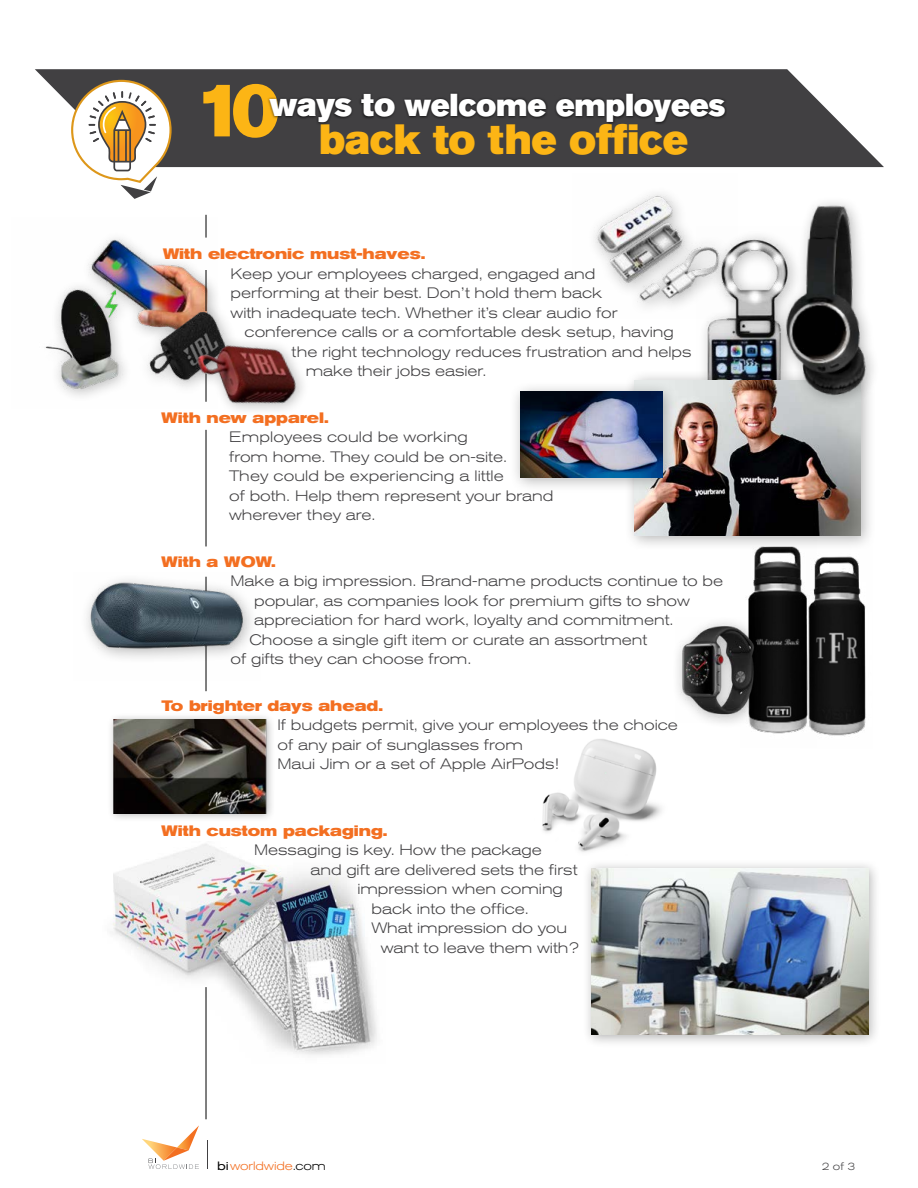
<style>
.page{position:relative;width:918px;height:1188px;background:#fff}
.page>*{position:absolute;margin:0;border:0;box-sizing:border-box;transform-origin:0 0}
.t1{font:42px "Akzidenz Grotesk BE Super";letter-spacing:-.01em;color:#fcb515}
.t2{font:31.5px "Akzidenz Grotesk BE Super";letter-spacing:-.01em;color:#fff}
.t3{font:300 expanded 15px/19.5px "Akzidenz Grotesk BE";color:#414042}
.t4{font:700 expanded 15px "Akzidenz Grotesk BE";color:#f36f21}
.t5{font:300 expanded 12px "Akzidenz Grotesk BE";letter-spacing:-.01em;color:#f36f21}
.t6{font:300 expanded 10.5px "Akzidenz Grotesk BE";color:#414042}
.s1{font-size:33px}
.s2{font-weight:400;color:#000}
.s3{color:#000}
</style>
<div class="page">
<img style="left:112px;top:844px;width:265px;height:220px">
<img style="left:45px;top:218px;width:171px;height:178px">
<svg style="left:142px;top:1125px;width:57px;height:44px"></svg>
<div style="left:139px;top:300px;width:102px;height:96px;background:#000;opacity:.3"></div>
<img style="left:137px;top:302px;width:96px;height:86px">
<img style="left:161px;top:336px;width:142px;height:105px">
<img style="left:594px;top:193px;width:102px;height:114px">
<div style="left:106px;top:712px;width:170px;height:111px;background:#000;opacity:.3"></div>
<img style="left:113px;top:719px;width:153px;height:94px">
<img style="left:542px;top:739px;width:120px;height:113px">
<div style="left:582px;top:858px;width:300px;height:190px;background:#000;opacity:.3"></div>
<img style="left:592px;top:868px;width:276px;height:167px">
<img style="left:817px;top:556px;width:49px;height:180px">
<img style="left:748px;top:551px;width:69px;height:183px">
<div style="left:672px;top:616px;width:97px;height:113px;background:#000;opacity:.3"></div>
<img style="left:675px;top:618px;width:86px;height:105px">
<hr style="left:206px;top:270px;width:1px;height:41px;background:#000">
<svg style="left:206px;top:374px;width:1px;height:28px"></svg>
<hr style="left:206px;top:430px;width:1px;height:116px;background:#000">
<hr style="left:206px;top:577px;width:1px;height:114px;background:#000">
<hr style="left:206px;top:987px;width:1px;height:132px;background:#000">
<svg style="left:206px;top:215px;width:1px;height:23px"></svg>
<img style="left:86px;top:576px;width:166px;height:105px">
<svg style="left:35px;top:69px;width:849px;height:98px;background:#59585a"></svg>
<div style="left:268px;top:92px;width:459px;height:33px;background:#000;opacity:.75"></div>
<svg style="left:70px;top:79px;width:103px;height:120px"></svg>
<img style="left:696px;top:237px;width:52px;height:132px">
<div style="left:624px;top:369px;width:252px;height:182px;background:#000;opacity:.3"></div>
<img style="left:635px;top:380px;width:226px;height:155px">
<img style="left:748px;top:202px;width:128px;height:213px">
<div style="left:509px;top:380px;width:169px;height:114px;background:#000;opacity:.3"></div>
<img style="left:520px;top:392px;width:142px;height:86px">
<h1 class="t1" style="left:195px;top:114px;width:495px"><sup>10</sup> back to the office</h1>
<h2 class="t2" style="left:270px;top:87px;width:458px"><span class="s1">ways to</span> welcome employees</h2>
<p class="t4" style="left:163px;top:245px;width:264px">With electronic must-haves.</p>
<p class="t3" style="left:231px;top:264px;width:366px">Keep your employees charged, engaged and</p>
<p class="t3" style="left:231px;top:283px;width:373px">performing at their best. Don’t hold them back</p>
<p class="t3" style="left:231px;top:303px;width:389px">with inadequate tech. Whether it’s clear audio for</p>
<p class="t3" style="left:245px;top:322px;width:431px">conference calls or a comfortable desk setup, having</p>
<p class="t3" style="left:292px;top:342px;width:402px">the right technology reduces frustration and helps</p>
<p class="t3" style="left:306px;top:361px;width:183px">make their jobs easier.</p>
<p class="t4" style="left:162px;top:409px;width:169px">With new apparel.</p>
<p class="t3" style="left:229px;top:427px;width:326px">Employees could be working<br>from home. They could be on-site.<br>They could be experiencing a little<br>of both. Help them represent your brand wherever they are.</p>
<p class="t4" style="left:162px;top:553px;width:116px">With a WOW.</p>
<p class="t3" style="left:231px;top:571px;width:494px">Make a big impression. Brand-name products continue to be</p>
<p class="t3" style="left:254px;top:591px;width:438px">popular, as companies look for premium gifts to show</p>
<p class="t3" style="left:254px;top:610px;width:421px">appreciation for hard work, loyalty and commitment.</p>
<p class="t3" style="left:249px;top:630px;width:399px">Choose a single gift item or curate an assortment</p>
<p class="t3" style="left:231px;top:649px;width:242px">of gifts they can choose from.</p>
<p class="t4" style="left:162px;top:697px;width:223px">To brighter days ahead.</p>
<p class="t3" style="left:278px;top:715px;width:402px">If budgets permit, give your employees the choice of any pair of sunglasses from<br>Maui Jim or a set of Apple AirPods!</p>
<p class="t4" style="left:162px;top:822px;width:228px">With custom packaging.</p>
<p class="t3" style="left:254px;top:841px;width:289px">Messaging is key. How the package</p>
<p class="t3" style="left:310px;top:860px;width:268px">and gift are delivered sets the first</p>
<p class="t3" style="left:357px;top:880px;width:207px">impression when coming</p>
<p class="t3" style="left:371px;top:899px;width:159px">back into the office.</p>
<p class="t3" style="left:371px;top:919px;width:197px">What impression do you</p>
<p class="t3" style="left:381px;top:938px;width:200px">want to leave them with?</p>
<p class="t5" style="left:217px;top:1159px;width:110px"><span class="s2">bi</span>worldwide<span class="s3">.com</span></p>
<p class="t6" style="left:822px;top:1161px;width:35px">2 of 3</p>
</div>
